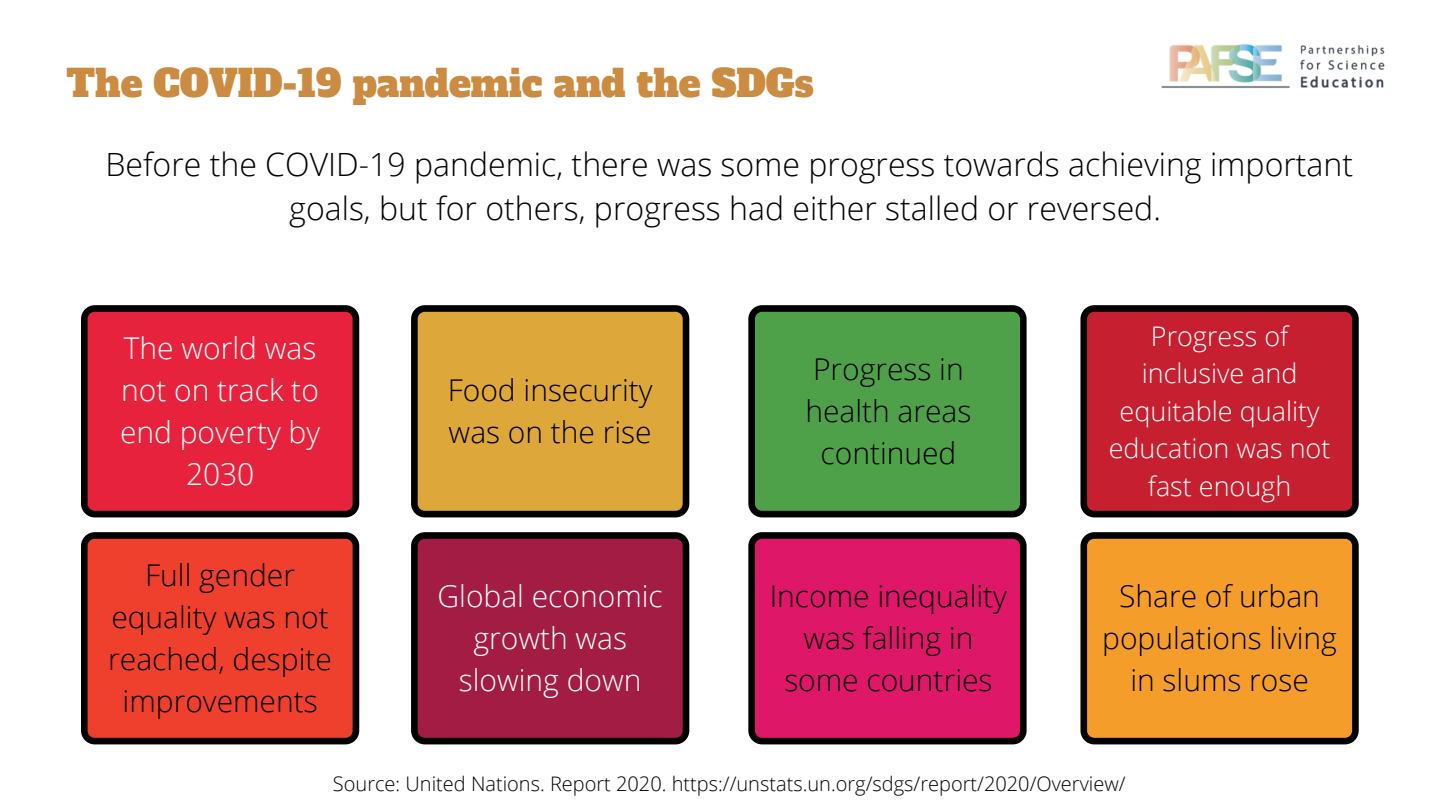
<style>
.page{position:relative;width:1440px;height:810px;background:#fff}
.page>*{position:absolute;margin:0;border:0;box-sizing:border-box;transform-origin:0 0}
.t1{font:36.7px "Alfa Slab One";color:#cb8b40}
.t2{font:300 32px/44.2px "Open Sans";color:#000;text-align:center}
.t3{font:300 30px/42px "Open Sans";color:#000;text-align:center}
.t4{font:300 30px/42px "Open Sans";color:#fff;text-align:center}
.t5{font:300 27px/37.5px "Open Sans";color:#fff;text-align:center}
.t6{font:300 20px "Open Sans";color:#000}
</style>
<div class="page">
<img style="left:1161px;top:44px;width:224px;height:44px">
<svg style="left:81px;top:305px;width:278px;height:212px;background:#cf1f37"></svg>
<svg style="left:81px;top:532px;width:278px;height:212px;background:#d53928"></svg>
<svg style="left:411px;top:305px;width:278px;height:212px;background:#c79633"></svg>
<svg style="left:411px;top:532px;width:278px;height:212px;background:#92193c"></svg>
<svg style="left:748px;top:305px;width:279px;height:212px;background:#468f42"></svg>
<svg style="left:748px;top:532px;width:279px;height:212px;background:#c7155d"></svg>
<svg style="left:1080px;top:305px;width:279px;height:212px;background:#b11d2c"></svg>
<svg style="left:1080px;top:532px;width:279px;height:212px;background:#db8d26"></svg>
<p class="t1" style="left:67px;top:59px;width:749px">The COVID-19 pandemic and the SDGs</p>
<p class="t2" style="left:105px;top:141px;width:1249px">Before the COVID-19 pandemic, there was some progress towards achieving important goals, but for others, progress had either stalled or reversed.</p>
<p class="t4" style="left:120px;top:327px;width:202px">The world was not on track to end poverty by<br>2030</p>
<p class="t3" style="left:108px;top:554px;width:225px">Full gender equality was not reached, despite improvements</p>
<p class="t3" style="left:448px;top:369px;width:206px;text-align:left">Food insecurity was on the rise</p>
<p class="t3" style="left:805px;top:348px;width:168px">Progress in health areas continued</p>
<p class="t5" style="left:1109px;top:317px;width:223px">Progress of inclusive and equitable quality education was not fast enough</p>
<p class="t4" style="left:438px;top:575px;width:227px">Global economic growth was slowing down</p>
<p class="t3" style="left:770px;top:575px;width:239px">Income inequality was falling in some countries</p>
<p class="t3" style="left:1102px;top:575px;width:236px">Share of urban populations living in slums rose</p>
<p class="t6" style="left:333px;top:770px;width:794px">Source: United Nations. Report 2020. https://unstats.un.org/sdgs/report/2020/Overview/</p>
</div>
